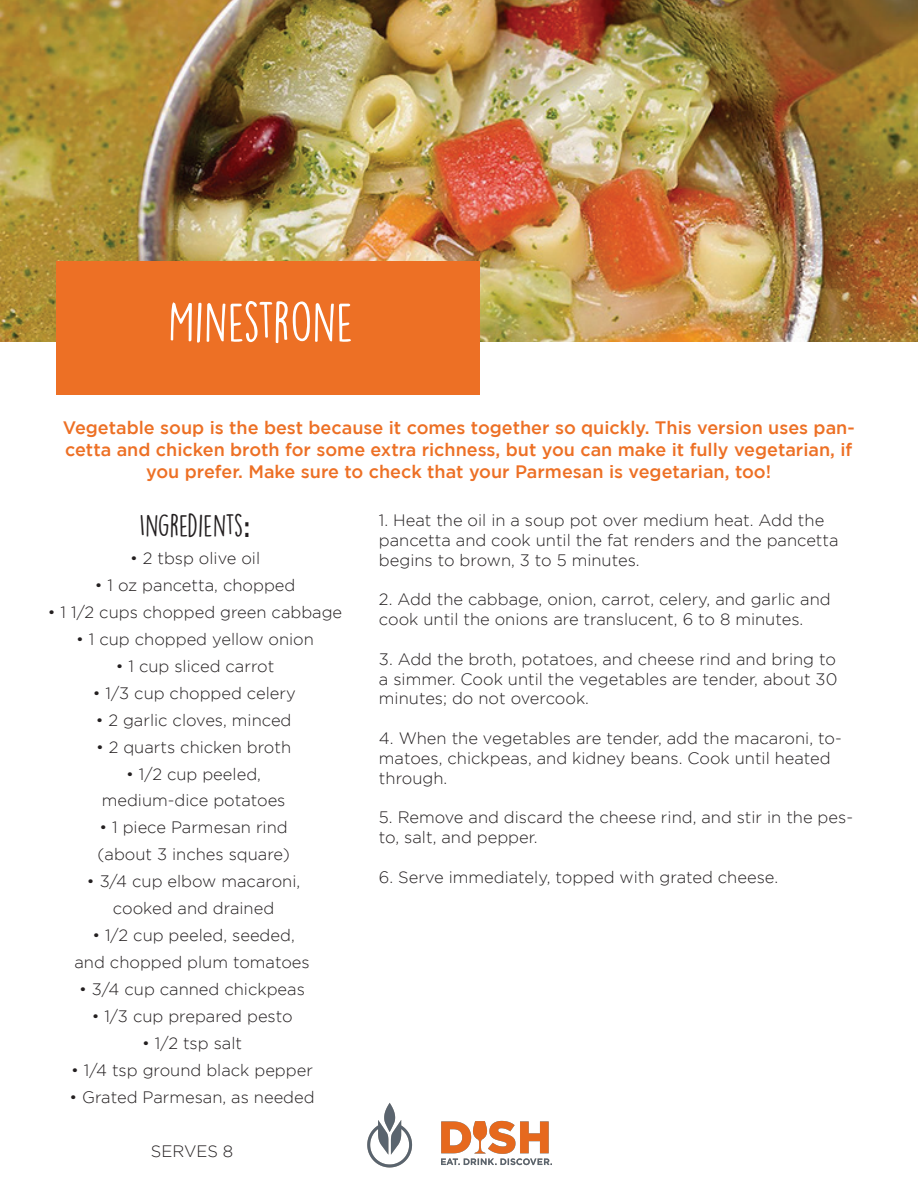
<style>
.page{position:relative;width:918px;height:1188px;background:#fff}
.page>*{position:absolute;margin:0;border:0;box-sizing:border-box;transform-origin:0 0}
.t1{font:51px "DK Lemon Yellow Sun";color:#fff}
.t2{font:28.5px "DK Lemon Yellow Sun";color:#231f20}
.t3{font:500 18px/21.6px "Gotham";color:#ed7025;text-align:center}
.t4{font:300 16.5px/19.8px "Gotham";color:#231f20}
.s1{font-family:"Raleway";font-weight:700}
</style>
<div class="page">
<img style="left:0;top:0;width:918px;height:341px">
<div style="left:56px;top:261px;width:424px;height:134px;background:#ed7025"></div>
<img style="left:367px;top:1102px;width:185px;height:66px">
<h1 class="t1" style="left:168px;top:291px;width:187px">MINESTRONE</h1>
<p class="t3" style="left:63px;top:417px;width:794px">Vegetable soup is the best because it comes together so quickly. This version uses pan&shy;cetta and chicken broth for some extra richness, but you can make it fully vegetarian, if you prefer. Make sure to check that your Parmesan is vegetarian, too!</p>
<h2 class="t2" style="left:140px;top:508px;width:112px">INGREDIENTS<span class="s1">:</span></h2>
<p class="t4" style="left:130px;top:548px;width:132px">• 2 tbsp olive oil</p>
<p class="t4" style="left:95px;top:575px;width:202px">• 1 oz pancetta, chopped</p>
<p class="t4" style="left:48px;top:602px;width:296px">• 1 1/2 cups chopped green cabbage</p>
<p class="t4" style="left:76px;top:629px;width:239px">• 1 cup chopped yellow onion</p>
<p class="t4" style="left:116px;top:656px;width:160px">• 1 cup sliced carrot</p>
<p class="t4" style="left:93px;top:683px;width:204px">• 1/3 cup chopped celery</p>
<p class="t4" style="left:96px;top:710px;width:197px">• 2 garlic cloves, minced</p>
<p class="t4" style="left:96px;top:737px;width:197px">• 2 quarts chicken broth</p>
<p class="t4" style="left:102px;top:760px;width:185px;line-height:27px;text-align:center">• 1/2 cup peeled, medium-dice potatoes</p>
<p class="t4" style="left:97px;top:814px;width:194px;line-height:27px">• 1 piece Parmesan rind (about 3 inches square)</p>
<p class="t4" style="left:87px;top:868px;width:215px;line-height:27px;text-align:center">• 3/4 cup elbow macaroni, cooked and drained</p>
<p class="t4" style="left:74px;top:922px;width:237px;line-height:27px;text-align:center">• 1/2 cup peeled, seeded, and chopped plum tomatoes</p>
<p class="t4" style="left:79px;top:980px;width:227px">• 3/4 cup canned chickpeas</p>
<p class="t4" style="left:92px;top:1007px;width:202px">• 1/3 cup prepared pesto</p>
<p class="t4" style="left:142px;top:1034px;width:101px">• 1/2 tsp salt</p>
<p class="t4" style="left:71px;top:1061px;width:243px">• 1/4 tsp ground black pepper</p>
<p class="t4" style="left:69px;top:1087px;width:247px">• Grated Parmesan, as needed</p>
<p class="t4" style="left:151px;top:1142px;width:84px">SERVES 8</p>
<p class="t4" style="left:379px;top:510px;width:461px">1. Heat the oil in a soup pot over medium heat. Add the pancetta and cook until the fat renders and the pancetta begins to brown, 3 to 5 minutes.</p>
<p class="t4" style="left:379px;top:589px;width:453px">2. Add the cabbage, onion, carrot, celery, and garlic and cook until the onions are translucent, 6 to 8 minutes.</p>
<p class="t4" style="left:379px;top:649px;width:460px;text-align:justify">3. Add the broth, potatoes, and cheese rind and bring to a simmer. Cook until the vegetables are tender, about 30 minutes; do not overcook.</p>
<p class="t4" style="left:379px;top:728px;width:464px">4. When the vegetables are tender, add the macaroni, to&shy;matoes, chickpeas, and kidney beans. Cook until heated through.</p>
<p class="t4" style="left:379px;top:807px;width:476px">5. Remove and discard the cheese rind, and stir in the pes&shy;to, salt, and pepper.</p>
<p class="t4" style="left:379px;top:867px;width:401px">6. Serve immediately, topped with grated cheese.</p>
</div>
